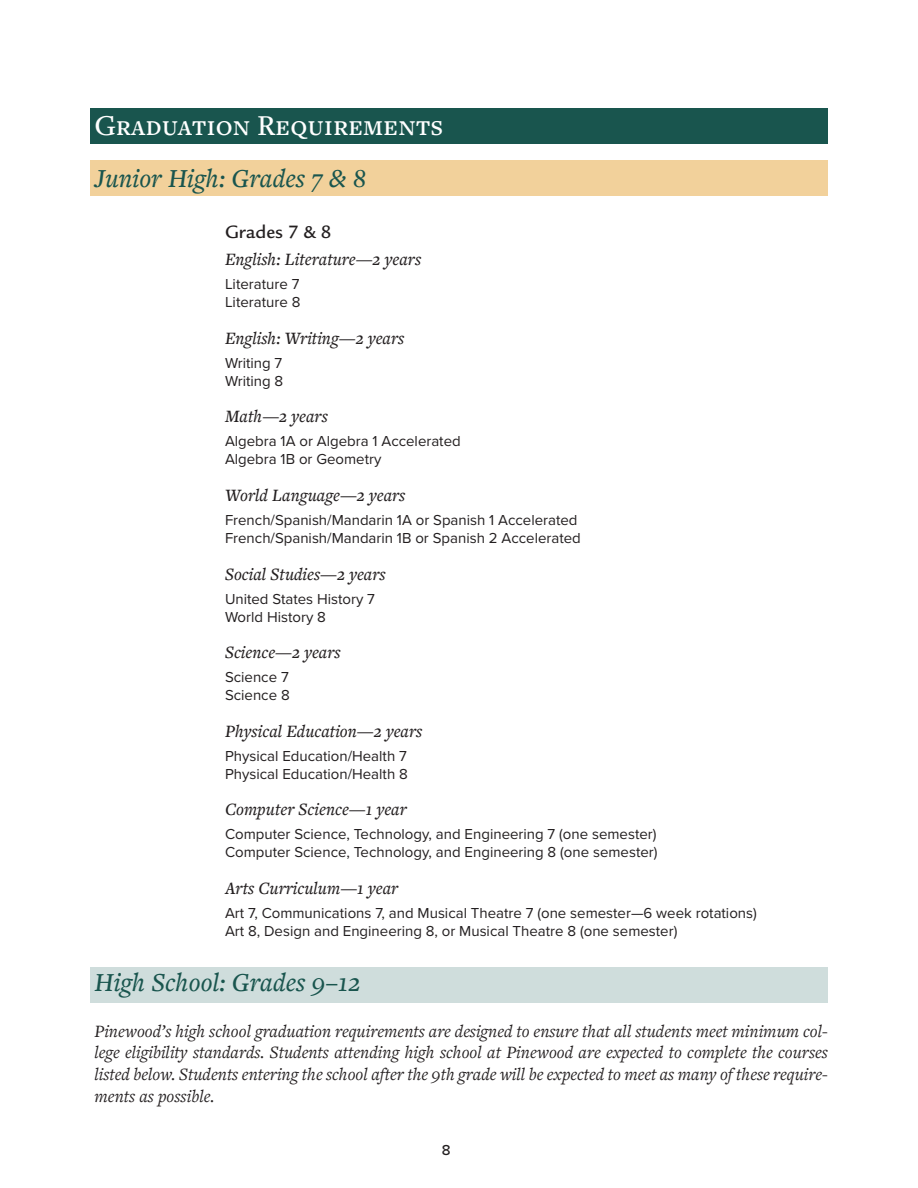
<style>
.page{position:relative;width:918px;height:1188px;background:#fff}
.page>*{position:absolute;margin:0;border:0;box-sizing:border-box;transform-origin:0 0}
.Curriculum_Header{font:500 30px "Freight Text Pro";color:#fff}
.t1{font:italic 500 27px "Freight Text Pro";color:#19554e}
.Course{font:500 19.5px "Legacy Sans Std";color:#231f20}
.Curriculum_Descripti{font:italic 18px/21.6px "Freight Text Pro";color:#231f20;text-align:justify}
.Grade{font:italic 500 18px "Freight Text Pro";color:#231f20}
.Course_Description{font:15px "Proxima Nova";color:#231f20}
.t2{font:500 15px "Proxima Nova";color:#231f20}
</style>
<div class="page">
<div style="left:90px;top:967px;width:738px;height:36px;background:#cfdddc"></div>
<div style="left:90px;top:160px;width:738px;height:36px;background:#f2d19b"></div>
<div style="left:90px;top:108px;width:738px;height:36px;background:#19554e"></div>
<p class="Curriculum_Header" style="left:94px;top:105px;width:350px">Graduation Requirements</p>
<p class="t1" style="left:94px;top:161px;width:273px">Junior High: Grades 7 &amp; 8</p>
<p class="Course" style="left:225px;top:220px;width:108px">Grades 7 &amp; 8</p>
<p class="Grade" style="left:225px;top:247px;width:198px">English: Literature—2 years</p>
<p class="Course_Description" style="left:225px;top:273px;width:76px">Literature 7</p>
<p class="Course_Description" style="left:225px;top:291px;width:77px">Literature 8</p>
<p class="Grade" style="left:225px;top:326px;width:181px">English: Writing—2 years</p>
<p class="Course_Description" style="left:225px;top:352px;width:59px">Writing 7</p>
<p class="Course_Description" style="left:225px;top:370px;width:60px">Writing 8</p>
<p class="Grade" style="left:225px;top:405px;width:104px">Math—2 years</p>
<p class="Course_Description" style="left:225px;top:430px;width:237px">Algebra 1A or Algebra 1 Accelerated</p>
<p class="Course_Description" style="left:225px;top:448px;width:158px">Algebra 1B or Geometry</p>
<p class="Grade" style="left:225px;top:483px;width:182px">World Language—2 years</p>
<p class="Course_Description" style="left:225px;top:509px;width:354px">French/Spanish/Mandarin 1A or Spanish 1 Accelerated</p>
<p class="Course_Description" style="left:225px;top:527px;width:357px">French/Spanish/Mandarin 1B or Spanish 2 Accelerated</p>
<p class="Grade" style="left:225px;top:562px;width:162px">Social Studies—2 years</p>
<p class="Course_Description" style="left:225px;top:587px;width:151px">United States History 7</p>
<p class="Course_Description" style="left:225px;top:605px;width:102px">World History 8</p>
<p class="Grade" style="left:225px;top:640px;width:117px">Science—2 years</p>
<p class="Course_Description" style="left:225px;top:666px;width:65px">Science 7</p>
<p class="Course_Description" style="left:225px;top:684px;width:66px">Science 8</p>
<p class="Grade" style="left:225px;top:719px;width:199px">Physical Education—2 years</p>
<p class="Course_Description" style="left:225px;top:745px;width:183px">Physical Education/Health 7</p>
<p class="Course_Description" style="left:225px;top:763px;width:184px">Physical Education/Health 8</p>
<p class="Grade" style="left:225px;top:798px;width:183px">Computer Science—1 year</p>
<p class="Course_Description" style="left:225px;top:823px;width:433px">Computer Science, Technology, and Engineering 7 (one semester)</p>
<p class="Course_Description" style="left:225px;top:841px;width:434px">Computer Science, Technology, and Engineering 8 (one semester)</p>
<p class="Grade" style="left:225px;top:876px;width:175px">Arts Curriculum—1 year</p>
<p class="Course_Description" style="left:225px;top:902px;width:533px">Art 7, Communications 7, and Musical Theatre 7 (one semester—6 week rotations)</p>
<p class="Course_Description" style="left:225px;top:920px;width:454px">Art 8, Design and Engineering 8, or Musical Theatre 8 (one semester)</p>
<p class="t1" style="left:94px;top:965px;width:268px">High School: Grades 9–12</p>
<p class="Curriculum_Descripti" style="left:94px;top:1019px;width:735px">Pinewood’s high school graduation requirements are designed to ensure that all students meet minimum col&shy;lege eligibility standards. Students attending high school at Pinewood are expected to complete the courses listed below. Students entering the school after the 9th grade will be expected to meet as many of these require&shy;ments as possible.</p>
<p class="t2" style="left:442px;top:1139px;width:10px">8</p>
</div>
